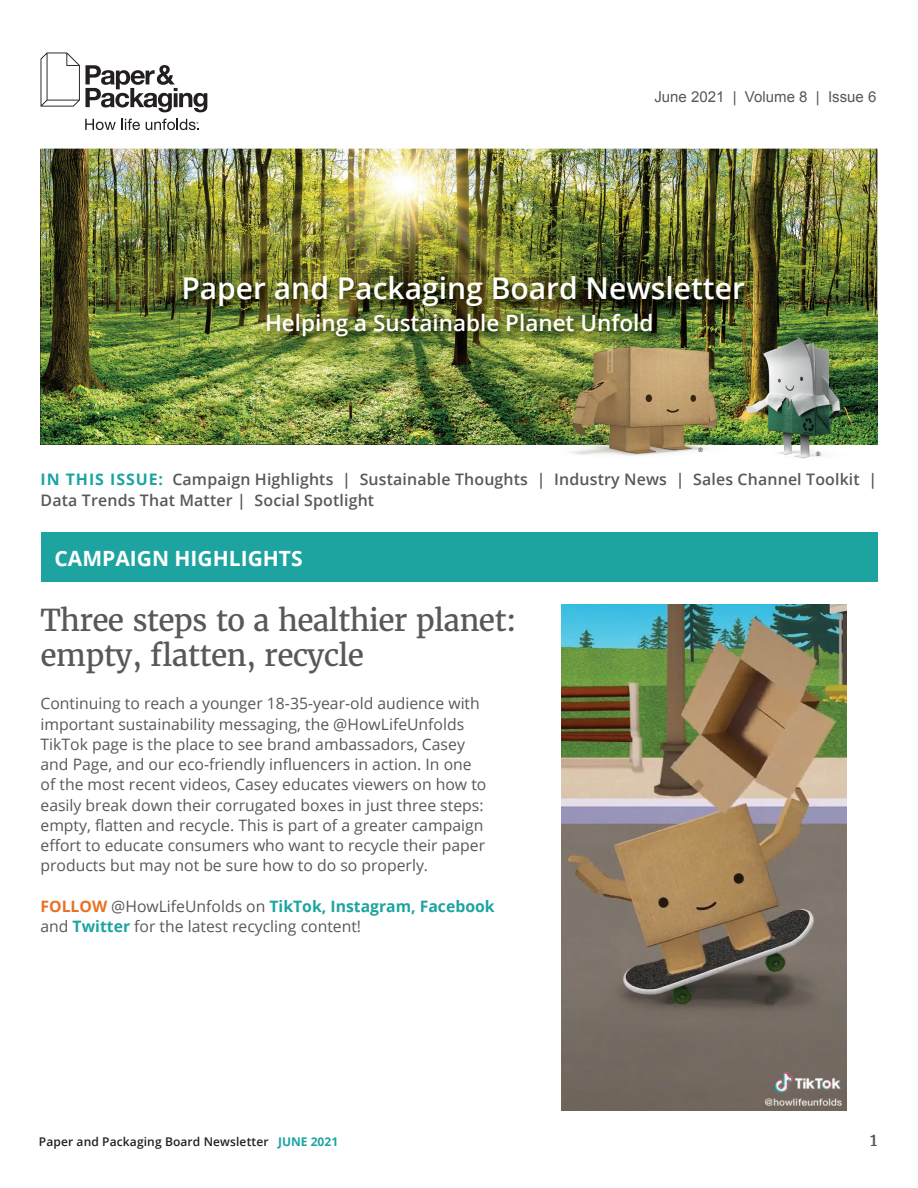
<style>
.page{position:relative;width:918px;height:1188px;background:#fff}
.page>*{position:absolute;margin:0;border:0;box-sizing:border-box;transform-origin:0 0}
.t1{font:30px/34.5px "Merriweather";letter-spacing:-.025em;color:#57585a}
.t2{font:600 30px "Open Sans";color:#fff}
.t3{font:600 22.5px "Open Sans";color:#fff}
.t4{font:700 21px "Open Sans";color:#fff}
.t5{font:18px "Merriweather";color:#57585a}
.t6{font:600 15.9px/21px "Open Sans";letter-spacing:.01em;color:#57585a}
.t7{font:15.75px/20.2px "Open Sans";color:#57585a}
.t8{font:15px "Arial";color:#57585a}
.t9{font:600 12px "Open Sans";letter-spacing:.01em;color:#231f20}
.t10{font:6px "Open Sans";color:#231f20}
.s1{font-weight:700;color:#1da4a1}
.s2{font-weight:700;color:#e87224}
</style>
<div class="page">
<img style="left:40px;top:149px;width:837px;height:296px">
<svg style="left:41px;top:52px;width:166px;height:60px"></svg>
<svg style="left:85px;top:119px;width:55px;height:11px"></svg>
<svg style="left:146px;top:119px;width:53px;height:11px"></svg>
<img style="left:877px;top:314px;width:1px;height:106px">
<img style="left:778px;top:445px;width:47px;height:14px">
<img style="left:877px;top:420px;width:1px;height:25px">
<img style="left:735px;top:314px;width:142px;height:131px">
<img style="left:536px;top:347px;width:193px;height:109px">
<img style="left:179px;top:273px;width:575px;height:74px">
<img style="left:735px;top:314px;width:19px;height:33px">
<div style="left:41px;top:532px;width:837px;height:49px;background:#1da4a1"></div>
<img style="left:562px;top:604px;width:285px;height:506px">
<p class="t8" style="left:654px;top:87px;width:224px">June 2021 | Volume 8 | Issue 6</p>
<h1 class="t2" style="left:181px;top:268px;width:565px">Paper and Packaging Board Newsletter</h1>
<h2 class="t3" style="left:265px;top:307px;width:390px">Helping a Sustainable Planet Unfold</h2>
<p class="t10" style="left:698px;top:446px;width:6px">®</p>
<p class="t10" style="left:816px;top:450px;width:6px">®</p>
<p class="t6" style="left:41px;top:469px;width:838px"><span class="s1">IN THIS ISSUE:</span> Campaign Highlights | Sustainable Thoughts | Industry News | Sales Channel Toolkit |<br>Data Trends That Matter | Social Spotlight</p>
<h3 class="t4" style="left:55px;top:544px;width:250px">CAMPAIGN HIGHLIGHTS</h3>
<h1 class="t1" style="left:40px;top:603px;width:477px">Three steps to a healthier planet: empty, flatten, recycle</h1>
<p class="t7" style="left:40px;top:693px;width:447px">Continuing to reach a younger 18-35-year-old audience with important sustainability messaging, the @HowLifeUnfolds TikTok page is the place to see brand ambassadors, Casey and Page, and our eco-friendly influencers in action. In one of the most recent videos, Casey educates viewers on how to easily break down their corrugated boxes in just three steps: empty, flatten and recycle. This is part of a greater campaign effort to educate consumers who want to recycle their paper products but may not be sure how to do so properly.</p>
<p class="t7" style="left:40px;top:896px;width:456px"><span class="s2">FOLLOW</span> @HowLifeUnfolds on <span class="s1">TikTok, Instagram, Facebook </span>and <span class="s1">Twitter</span> for the latest recycling content!</p>
<p class="t9" style="left:39px;top:1133px;width:301px">Paper and Packaging Board Newsletter <span class="s1">JUNE 2021</span></p>
<p class="t5" style="left:870px;top:1128px;width:9px">1</p>
</div>
